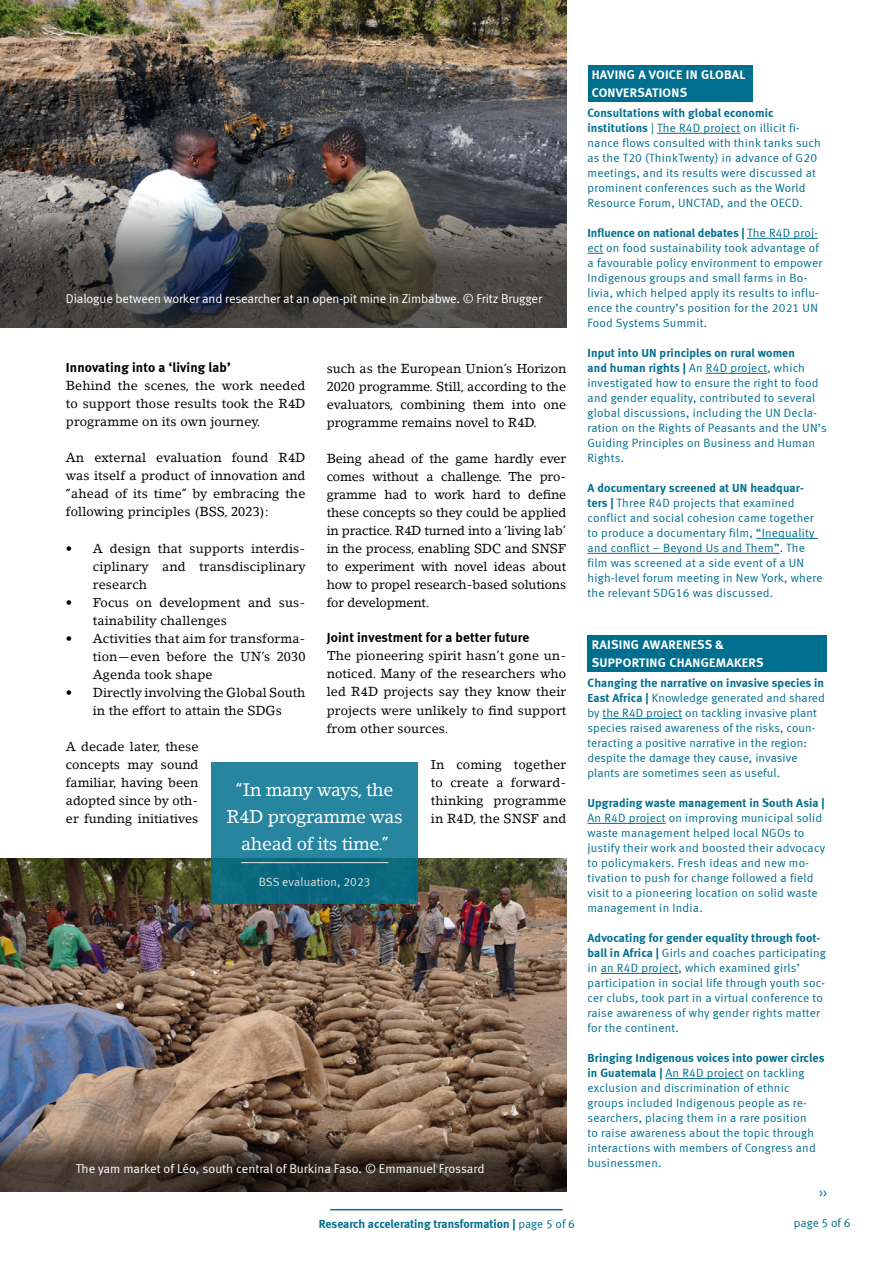
<style>
.page{position:relative;width:893px;height:1263px;background:#fff}
.page>*{position:absolute;margin:0;border:0;box-sizing:border-box;transform-origin:0 0}
.t1{font:18px/27px "Lino Letter";letter-spacing:-.02em;color:#fff;text-align:center}
.t2{font:13.5px "Meta Bold LF";letter-spacing:.01em;color:#000}
.t3{font:12.75px/18px "Lino Letter";letter-spacing:.01em;color:#000;text-align:justify}
.t4{font:12.75px "Meta Normal LF";letter-spacing:-.01em;color:#fff}
.t5{font:12.75px/18px "Meta Bold LF";letter-spacing:.02em;color:#fff}
.t6{font:12px/15px "Meta Normal LF";letter-spacing:.02em;color:#006f8f}
.t7{font:12px "Meta Bold LF";letter-spacing:.005em;color:#006f8f}
.t8{font:12px "Meta Normal LF";letter-spacing:.01em;color:#fff}
.s1{font-family:"Meta Bold LF"}
.s2{font-family:"Meta Normal LF"}
</style>
<div class="page">
<hr style="left:330px;top:1209px;width:233px;height:1px;background:#006f8f">
<hr style="left:330px;top:1210px;width:233px;height:1px;background:#006f8f">
<hr style="left:657px;top:133px;width:83px;height:1px;background:#006f8f">
<hr style="left:747px;top:238px;width:71px;height:1px;background:#006f8f">
<svg style="left:587px;top:253px;width:16px;height:1px"></svg>
<hr style="left:706px;top:373px;width:61px;height:1px;background:#006f8f">
<hr style="left:756px;top:538px;width:62px;height:1px;background:#006f8f">
<hr style="left:587px;top:553px;width:193px;height:1px;background:#006f8f">
<hr style="left:602px;top:718px;width:80px;height:1px;background:#006f8f">
<hr style="left:587px;top:823px;width:79px;height:1px;background:#006f8f">
<hr style="left:601px;top:973px;width:77px;height:1px;background:#006f8f">
<hr style="left:665px;top:1078px;width:79px;height:1px;background:#006f8f">
<div style="left:587px;top:65px;width:165px;height:37px;background:#006f8f"></div>
<div style="left:587px;top:635px;width:240px;height:37px;background:#006f8f"></div>
<img style="left:0;top:0;width:566px;height:192px">
<img style="left:0;top:858px;width:566px;height:270px">
<svg style="left:0;top:192px;width:566px;height:135px;background:#575653"></svg>
<svg style="left:0;top:1128px;width:566px;height:63px;background:#504135"></svg>
<svg style="left:211px;top:762px;width:207px;height:141px;background:#1e7c95"></svg>
<hr style="left:241px;top:862px;width:147px;height:1px;background:#fff">
<p class="t4" style="left:66px;top:291px;width:478px">Dialogue between worker and researcher at an open-pit mine in Zimbabwe. © Fritz Brugger</p>
<p class="t2" style="left:66px;top:360px;width:166px">Innovating into a ‘living lab’</p>
<p class="t3" style="left:66px;top:377px;width:241px">Behind the scenes, the work needed to support those results took the R4D programme on its own journey.</p>
<p class="t3" style="left:66px;top:449px;width:241px">An external evaluation found R4D was itself a product of innovation and “ahead of its time” by embracing the following principles (BSS, 2023):</p>
<p class="t3" style="left:93px;top:539px;width:214px;text-indent:-27px">• A design that supports interdis&shy;ciplinary and transdisciplinary research</p>
<p class="t3" style="left:93px;top:593px;width:214px;text-indent:-27px">• Focus on development and sus&shy;tainability challenges</p>
<p class="t3" style="left:93px;top:629px;width:214px;text-indent:-27px">• Activities that aim for transforma&shy;tion—even before the UN’s 2030<br>Agenda took shape</p>
<p class="t3" style="left:66px;top:683px;width:241px;text-align:center">• Directly involving the Global South in the effort to attain the SDGs</p>
<p class="t3" style="left:66px;top:737px;width:134px">A decade later, these concepts may sound familiar, having been adopted since by oth&shy;er funding initiatives</p>
<p class="t3" style="left:327px;top:359px;width:241px">such as the European Union’s Horizon 2020 programme. Still, according to the evaluators, combining them into one programme remains novel to R4D.</p>
<p class="t3" style="left:327px;top:449px;width:241px">Being ahead of the game hardly ever comes without a challenge. The pro&shy;gramme had to work hard to define these concepts so they could be applied in practice. R4D turned into a ‘living lab’ in the process, enabling SDC and SNSF to experiment with novel ideas about how to propel research-based solutions for development.</p>
<p class="t2" style="left:327px;top:630px;width:204px">Joint investment for a better future</p>
<p class="t3" style="left:327px;top:647px;width:241px">The pioneering spirit hasn’t gone un&shy;noticed. Many of the researchers who led R4D projects say they know their projects were unlikely to find support from other sources.</p>
<p class="t3" style="left:431px;top:755px;width:137px">In coming together to create a forward&shy;thinking programme in R4D, the SNSF and</p>
<h1 class="t1" style="left:227px;top:776px;width:178px">“In many ways, the<br>R4D programme was ahead of its time.”</h1>
<p class="t8" style="left:259px;top:874px;width:113px">BSS evaluation, 2023</p>
<p class="t4" style="left:76px;top:1161px;width:410px">The yam market of Léo, south central of Burkina Faso. © Emmanuel Frossard</p>
<p class="t5" style="left:592px;top:66px;width:155px">HAVING A VOICE IN GLOBAL<br>CONVERSATIONS</p>
<p class="t7" style="left:587px;top:105px;width:188px">Consultations with global economic</p>
<p class="t6" style="left:587px;top:120px;width:235px"><span class="s1">institutions</span> | The R4D project on illicit fi&shy;nance flows consulted with think tanks such as the T20 (ThinkTwenty) in advance of G20 meetings, and its results were discussed at prominent conferences such as the World Resource Forum, UNCTAD, and the OECD.</p>
<p class="t7" style="left:587px;top:225px;width:232px">Influence on national debates | <span class="s2">The R4D proj-</span></p>
<p class="t6" style="left:587px;top:240px;width:236px">ect on food sustainability took advantage of a favourable policy environment to empower Indigenous groups and small farms in Bo&shy;livia, which helped apply its results to influ&shy;ence the country’s position for the 2021 UN Food Systems Summit.</p>
<p class="t7" style="left:587px;top:345px;width:209px">Input into UN principles on rural women</p>
<p class="t6" style="left:587px;top:360px;width:241px"><span class="s1">and human rights |</span> An R4D project, which investigated how to ensure the right to food and gender equality, contributed to several global discussions, including the UN Decla&shy;ration on the Rights of Peasants and the UN’s Guiding Principles on Business and Human Rights.</p>
<p class="t7" style="left:587px;top:480px;width:218px">A documentary screened at UN headquar-</p>
<p class="t6" style="left:587px;top:495px;width:237px"><span class="s1">ters |</span> Three R4D projects that examined conflict and social cohesion came together to produce a documentary film, “Inequality and conflict – Beyond Us and Them”. The film was screened at a side event of a UN high-level forum meeting in New York, where the relevant SDG16 was discussed.</p>
<p class="t5" style="left:592px;top:636px;width:173px">RAISING AWARENESS &amp;<br>SUPPORTING CHANGEMAKERS</p>
<p class="t7" style="left:587px;top:675px;width:238px">Changing the narrative on invasive species in</p>
<p class="t6" style="left:587px;top:690px;width:239px"><span class="s1">East Africa |</span> Knowledge generated and shared by the R4D project on tackling invasive plant species raised awareness of the risks, coun&shy;teracting a positive narrative in the region: despite the damage they cause, invasive plants are sometimes seen as useful.</p>
<p class="t7" style="left:587px;top:795px;width:239px">Upgrading waste management in South Asia |</p>
<p class="t6" style="left:587px;top:810px;width:239px">An R4D project on improving municipal solid waste management helped local NGOs to justify their work and boosted their advocacy to policymakers. Fresh ideas and new mo&shy;tivation to push for change followed a field visit to a pioneering location on solid waste management in India.</p>
<p class="t7" style="left:587px;top:930px;width:234px">Advocating for gender equality through foot-</p>
<p class="t6" style="left:587px;top:945px;width:240px"><span class="s1">ball in Africa |</span> Girls and coaches participating in an R4D project, which examined girls’ participation in social life through youth soc&shy;cer clubs, took part in a virtual conference to raise awareness of why gender rights matter for the continent.</p>
<p class="t7" style="left:587px;top:1050px;width:238px">Bringing Indigenous voices into power circles</p>
<p class="t6" style="left:587px;top:1065px;width:230px"><span class="s1">in Guatemala |</span> An R4D project on tackling exclusion and discrimination of ethnic groups included Indigenous people as re&shy;searchers, placing them in a rare position to raise awareness about the topic through interactions with members of Congress and businessmen.</p>
<p class="t6" style="left:819px;top:1185px;width:9px">&gt;&gt;</p>
<p class="t7" style="left:319px;top:1216px;width:258px">Research accelerating transformation | <span class="s2">page 5 of 6</span></p>
<p class="t6" style="left:794px;top:1215px;width:58px">page 5 of 6</p>
</div>
